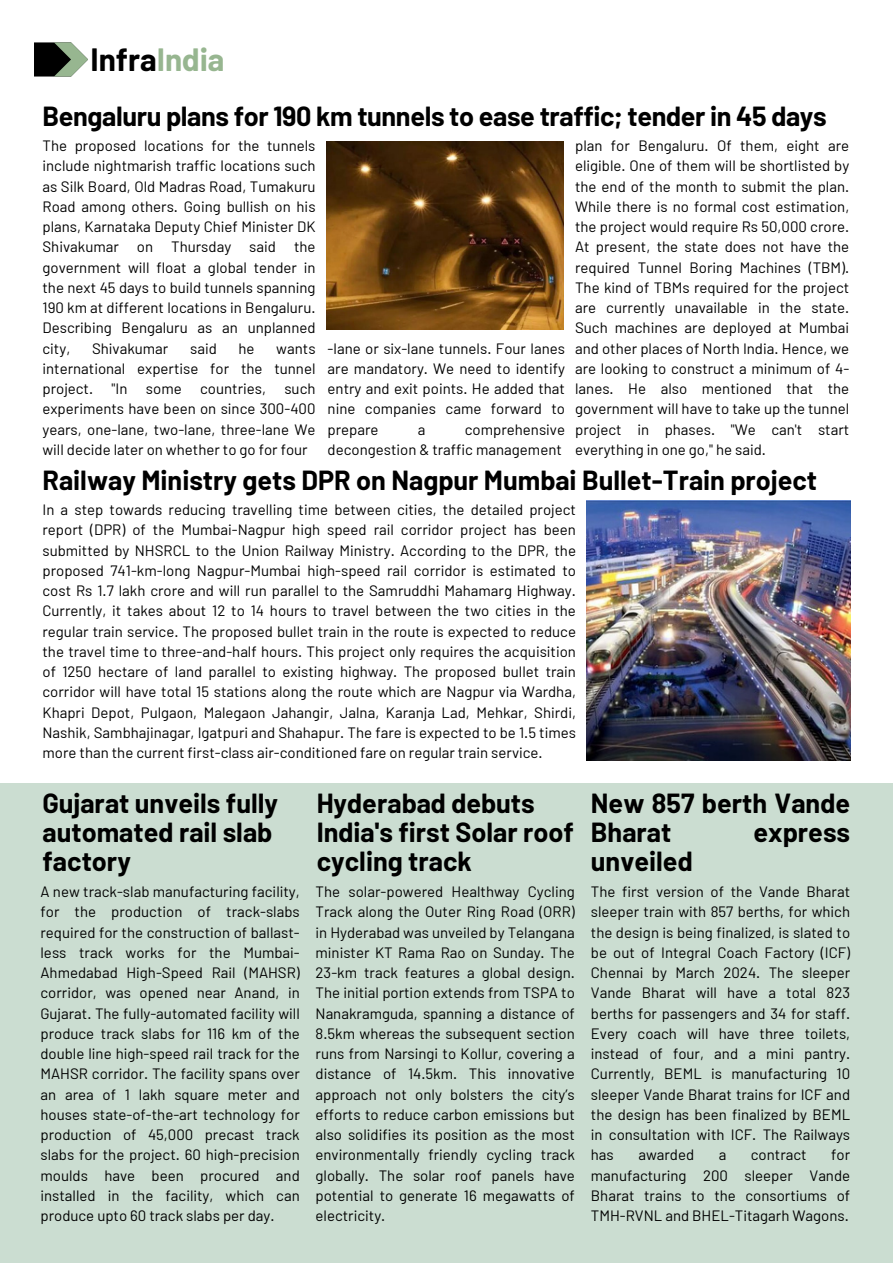
<style>
.page{position:relative;width:893px;height:1264px;background:#fff}
.page>*{position:absolute;margin:0;border:0;box-sizing:border-box;transform-origin:0 0}
.t1{font:700 31.5px "Barlow";color:#000}
.t2{font:700 27px/29.2px "Barlow";color:#000}
.t3{font:15px/20.2px "Barlow";color:#000;text-align:justify}
.s1{color:#97b690}
</style>
<div class="page">
<svg style="left:34px;top:42px;width:54px;height:35px;background:#596357"></svg>
<div style="left:0;top:783px;width:892px;height:479px;background:#cbddd1"></div>
<img style="left:326px;top:141px;width:238px;height:189px">
<img style="left:586px;top:501px;width:264px;height:259px">
<p class="t1" style="left:90px;top:40px;width:136px">Infra<span class="s1">India</span></p>
<p class="t2" style="left:42px;top:101px;width:785px">Bengaluru plans for 190 km tunnels to ease traffic; tender in 45 days</p>
<p class="t3" style="left:42px;top:135px;width:274px">The proposed locations for the tunnels include nightmarish traffic locations such as Silk Board, Old Madras Road, Tumakuru Road among others. Going bullish on his plans, Karnataka Deputy Chief Minister DK Shivakumar on Thursday said the government will float a global tender in the next 45 days to build tunnels spanning 190 km at different locations in Bengaluru.<br>Describing Bengaluru as an unplanned city,</p>
<p class="t3" style="left:575px;top:135px;width:276px">plan for Bengaluru. Of them, eight are eligible. One of them will be shortlisted by the end of the month to submit the plan.<br>While there is no formal cost estimation, the project would require Rs 50,000 crore.<br>At present, the state does not have the required Tunnel Boring Machines (TBM).<br>The kind of TBMs required for the project are currently unavailable in the state.<br>Such machines are deployed at Mumbai and other places of North India. Hence, we are looking to construct a minimum of 4- lanes. He also mentioned that the government will have to take up the tunnel project in phases. "We can't start everything in one go," he said.</p>
<p class="t2" style="left:42px;top:464px;width:776px">Railway Ministry gets DPR on Nagpur Mumbai Bullet-Train project</p>
<p class="t3" style="left:42px;top:499px;width:535px">In a step towards reducing travelling time between cities, the detailed project report (DPR) of the Mumbai-Nagpur high speed rail corridor project has been submitted by NHSRCL to the Union Railway Ministry. According to the DPR, the proposed 741-km-long Nagpur-Mumbai high-speed rail corridor is estimated to cost Rs 1.7 lakh crore and will run parallel to the Samruddhi Mahamarg Highway.<br>Currently, it takes about 12 to 14 hours to travel between the two cities in the regular train service. The proposed bullet train in the route is expected to reduce the travel time to three-and-half hours. This project only requires the acquisition of 1250 hectare of land parallel to existing highway. The proposed bullet train corridor will have total 15 stations along the route which are Nagpur via Wardha, Khapri Depot, Pulgaon, Malegaon Jahangir, Jalna, Karanja Lad, Mehkar, Shirdi, Nashik, Sambhajinagar, Igatpuri and Shahapur. The fare is expected to be 1.5 times more than the current first-class air-conditioned fare on regular train service.</p>
<p class="t2" style="left:42px;top:787px;width:237px">Gujarat unveils fully automated rail slab</p>
<p class="t2" style="left:42px;top:846px;width:90px">factory</p>
<p class="t3" style="left:92px;top:337px;width:78px">Shivakumar</p>
<p class="t3" style="left:190px;top:337px;width:28px">said</p>
<p class="t3" style="left:238px;top:337px;width:18px">he</p>
<p class="t3" style="left:327px;top:337px;width:239px">-lane or six-lane tunnels. Four lanes are mandatory. We need to identify entry and exit points. He added that nine companies came forward to prepare</p>
<p class="t3" style="left:42px;top:337px;width:274px;text-indent:234px">wants international expertise for the tunnel project. "In some countries, such experiments have been on since 300-400 years, one-lane, two-lane, three-lane We will decide later on whether to go for four</p>
<p class="t3" style="left:327px;top:418px;width:239px;text-align:right">comprehensive<br>decongestion &amp; traffic management</p>
<p class="t3" style="left:418px;top:418px;width:9px">a</p>
<p class="t2" style="left:317px;top:787px;width:259px">Hyderabad debuts<br>India's first Solar roof cycling track</p>
<p class="t2" style="left:591px;top:787px;width:261px">New 857 berth Vande<br>Bharat</p>
<p class="t2" style="left:753px;top:816px;width:98px">express</p>
<p class="t2" style="left:591px;top:846px;width:103px">unveiled</p>
<p class="t3" style="left:40px;top:881px;width:261px">A new track-slab manufacturing facility, for the production of track-slabs required for the construction of ballast&shy;less track works for the Mumbai-Ahmedabad High-Speed Rail (MAHSR) corridor, was opened near Anand, in Gujarat. The fully-automated facility will produce track slabs for 116 km of the double line high-speed rail track for the MAHSR corridor. The facility spans over an area of 1 lakh square meter and houses state-of-the-art technology for production of 45,000 precast track slabs for the project. 60 high-precision moulds have been procured and installed in the facility, which can produce upto 60 track slabs per day.</p>
<p class="t3" style="left:315px;top:881px;width:261px">The solar-powered Healthway Cycling Track along the Outer Ring Road (ORR) in Hyderabad was unveiled by Telangana minister KT Rama Rao on Sunday. The 23-km track features a global design.<br>The initial portion extends from TSPA to Nanakramguda, spanning a distance of 8.5km whereas the subsequent section runs from Narsingi to Kollur, covering a distance of 14.5km. This innovative approach not only bolsters the city’s efforts to reduce carbon emissions but also solidifies its position as the most environmentally friendly cycling track globally. The solar roof panels have potential to generate 16 megawatts of electricity.</p>
<p class="t3" style="left:591px;top:881px;width:261px">The first version of the Vande Bharat sleeper train with 857 berths, for which the design is being finalized, is slated to be out of Integral Coach Factory (ICF)<br>Chennai by March 2024. The sleeper Vande Bharat will have a total 823 berths for passengers and 34 for staff.<br>Every coach will have three toilets, instead of four, and a mini pantry.<br>Currently, BEML is manufacturing 10 sleeper Vande Bharat trains for ICF and the design has been finalized by BEML in consultation with ICF. The Railways has</p>
<p class="t3" style="left:591px;top:1144px;width:261px;text-indent:240px">for manufacturing 200 sleeper Vande Bharat trains to the consortiums of TMH-RVNL and BHEL-Titagarh Wagons.</p>
<p class="t3" style="left:638px;top:1144px;width:57px">awarded</p>
<p class="t3" style="left:718px;top:1144px;width:9px">a</p>
<p class="t3" style="left:750px;top:1144px;width:57px">contract</p>
</div>
